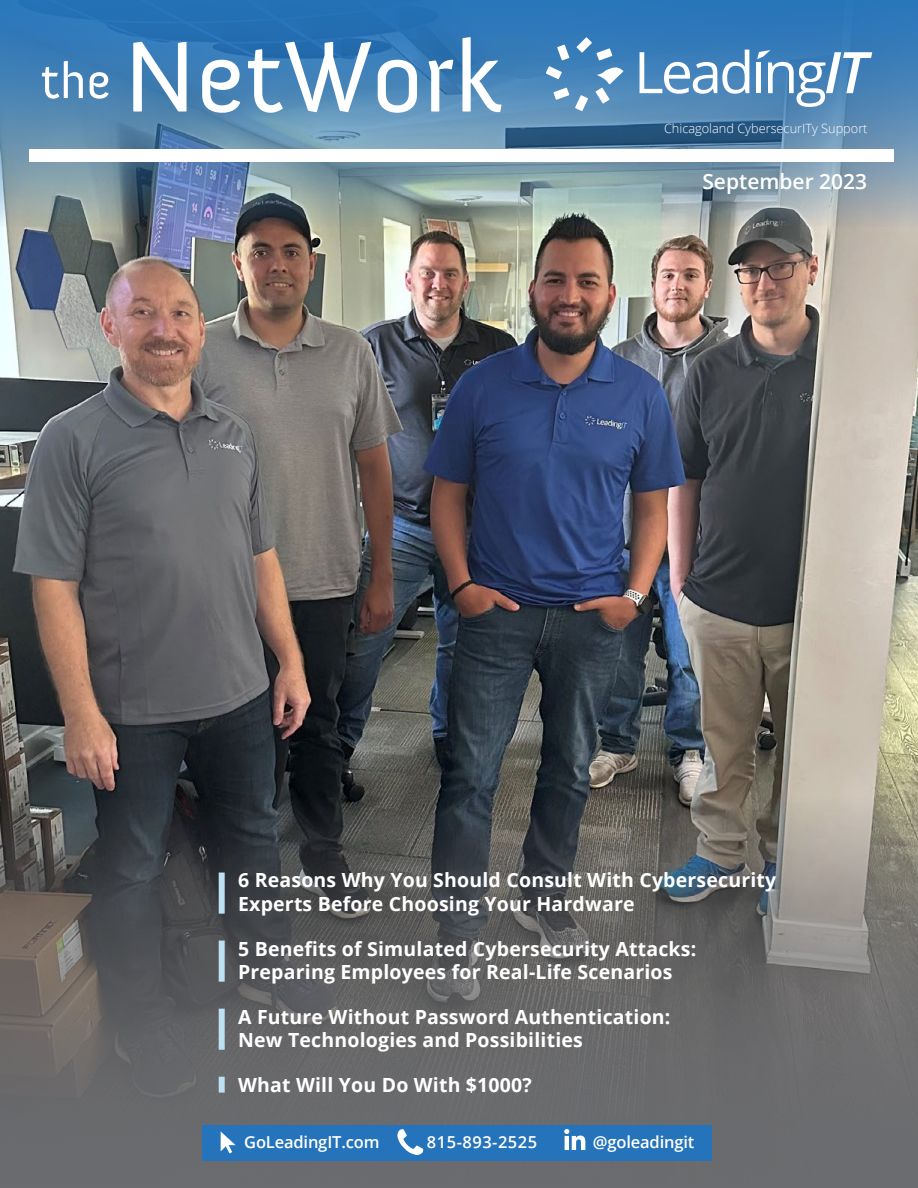
<style>
.page{position:relative;width:918px;height:1188px;background:#fff}
.page>*{position:absolute;margin:0;border:0;box-sizing:border-box;transform-origin:0 0}
.t1{font:600 21px "Open Sans";color:#fff}
.t2{font:700 19.5px/23.4px "Open Sans";letter-spacing:.01em;color:#fff}
.t3{font:600 16.5px "Open Sans";letter-spacing:-.01em;color:#fff}
.t4{font:600 16.5px "Open Sans";letter-spacing:.03em;color:#fff}
.t5{font:300 12.75px "Open Sans";color:#fff}
</style>
<div class="page">
<img style="left:0;top:227px;width:918px;height:570px">
<img style="left:0;top:0;width:918px;height:227px">
<svg style="left:0;top:797px;width:918px;height:391px;background:#626263"></svg>
<svg style="left:553px;top:88px;width:16px;height:12px"></svg>
<svg style="left:546px;top:66px;width:16px;height:13px"></svg>
<svg style="left:557px;top:45px;width:12px;height:15px"></svg>
<svg style="left:575px;top:37px;width:49px;height:74px"></svg>
<svg style="left:640px;top:50px;width:109px;height:44px"></svg>
<div style="left:756px;top:62px;width:5px;height:31px;background:#fff"></div>
<svg style="left:757px;top:50px;width:115px;height:57px"></svg>
<div style="left:202px;top:1125px;width:510px;height:35px;background:#2574bb"></div>
<svg style="left:221px;top:1132px;width:15px;height:21px"></svg>
<svg style="left:397px;top:1129px;width:26px;height:26px"></svg>
<svg style="left:564px;top:1129px;width:21px;height:21px"></svg>
<div style="left:219px;top:873px;width:6px;height:41px;background:#bde0f3"></div>
<div style="left:219px;top:941px;width:6px;height:41px;background:#bde0f3"></div>
<div style="left:219px;top:1009px;width:6px;height:41px;background:#bde0f3"></div>
<div style="left:219px;top:1077px;width:6px;height:16px;background:#bde0f3"></div>
<div style="left:30px;top:149px;width:864px;height:13px;background:#fff"></div>
<svg style="left:42px;top:61px;width:67px;height:38px"></svg>
<svg style="left:133px;top:37px;width:369px;height:76px"></svg>
<p class="t5" style="left:664px;top:123px;width:205px">Chicagoland CybersecurITy Support</p>
<p class="t1" style="left:702px;top:173px;width:166px">September 2023</p>
<p class="t2" style="left:238px;top:871px;width:540px">6 Reasons Why You Should Consult With Cybersecurity<br>Experts Before Choosing Your Hardware</p>
<p class="t2" style="left:238px;top:936px;width:460px">5 Benefits of Simulated Cybersecurity Attacks:<br>Preparing Employees for Real-Life Scenarios</p>
<p class="t2" style="left:238px;top:1004px;width:434px">A Future Without Password Authentication:<br>New Technologies and Possibilities</p>
<p class="t2" style="left:238px;top:1075px;width:295px">What Will You Do With $1000?</p>
<p class="t3" style="left:244px;top:1135px;width:137px">GoLeadingIT.com</p>
<p class="t4" style="left:427px;top:1135px;width:112px">815-893-2525</p>
<p class="t3" style="left:593px;top:1135px;width:103px">@goleadingit</p>
</div>
